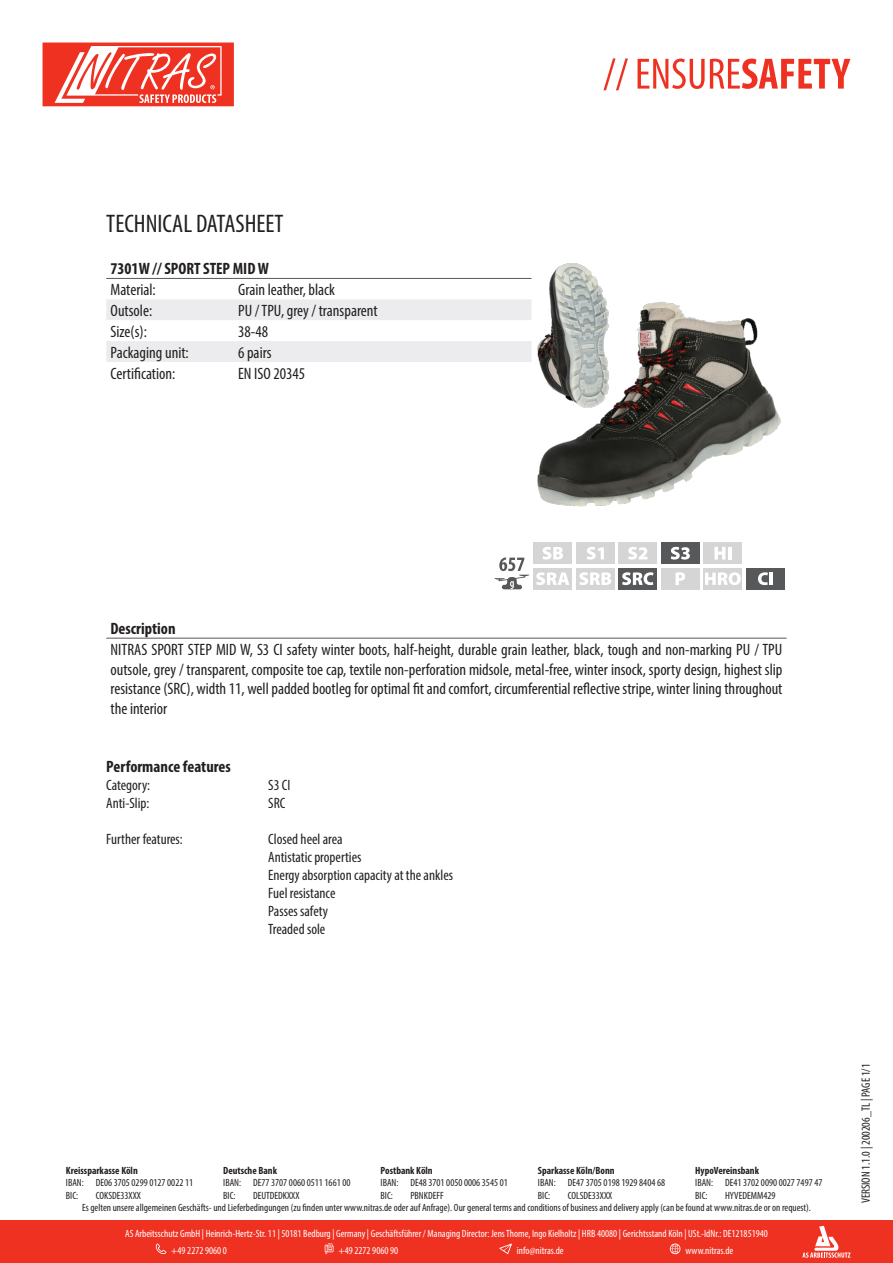
<style>
.page{position:relative;width:893px;height:1263px;background:#fff}
.page>*{position:absolute;margin:0;border:0;box-sizing:border-box;transform-origin:0 0}
.t1{font:condensed 25.5px "Myriad Pro";color:#231f20}
.t2{font:condensed 16.5px/19.8px "Myriad Pro";color:#231f20;text-align:justify}
.t3{font:700 condensed 16.5px "Myriad Pro";color:#231f20}
.t4{font:condensed 15px "Myriad Pro";color:#231f20}
.t5{font:condensed 12px "Myriad Pro";color:#231f20}
.t6{font:condensed 10.5px/12.6px "Myriad Pro";color:#231f20}
.t7{font:condensed 10.5px/17px "Myriad Pro";color:#fff}
.t8{font:700 condensed 10.5px "Myriad Pro";color:#231f20}
</style>
<div class="page">
<svg style="left:603px;top:58px;width:247px;height:32px"></svg>
<svg style="left:43px;top:43px;width:191px;height:63px"></svg>
<div style="left:0;top:1220px;width:893px;height:43px;background:#ef3122"></div>
<svg style="left:802px;top:1226px;width:48px;height:32px"></svg>
<svg style="left:156px;top:1243px;width:10px;height:11px"></svg>
<svg style="left:325px;top:1243px;width:9px;height:11px"></svg>
<svg style="left:499px;top:1243px;width:13px;height:11px"></svg>
<svg style="left:670px;top:1243px;width:10px;height:11px"></svg>
<svg style="left:106px;top:299px;width:425px;height:63px"></svg>
<hr style="left:106px;top:278px;width:128px;height:1px;background:#57585a">
<hr style="left:234px;top:278px;width:297px;height:1px;background:#57585a">
<img style="left:531px;top:263px;width:250px;height:244px">
<svg style="left:494px;top:557px;width:35px;height:32px"></svg>
<div style="left:534px;top:542px;width:38px;height:22px;background:#d5d5d6"></div>
<svg style="left:543px;top:547px;width:20px;height:13px"></svg>
<div style="left:576px;top:542px;width:38px;height:22px;background:#d5d5d6"></div>
<svg style="left:587px;top:547px;width:17px;height:13px"></svg>
<div style="left:619px;top:542px;width:38px;height:22px;background:#d5d5d6"></div>
<svg style="left:628px;top:547px;width:19px;height:13px"></svg>
<div style="left:661px;top:542px;width:38px;height:22px;background:#57585a"></div>
<svg style="left:671px;top:547px;width:19px;height:13px"></svg>
<div style="left:704px;top:542px;width:38px;height:22px;background:#d5d5d6"></div>
<svg style="left:714px;top:547px;width:17px;height:13px"></svg>
<div style="left:534px;top:568px;width:38px;height:21px;background:#d5d5d6"></div>
<svg style="left:536px;top:572px;width:33px;height:13px"></svg>
<div style="left:576px;top:568px;width:38px;height:21px;background:#d5d5d6"></div>
<svg style="left:579px;top:572px;width:32px;height:13px"></svg>
<div style="left:619px;top:568px;width:38px;height:21px;background:#57585a"></div>
<svg style="left:622px;top:572px;width:31px;height:13px"></svg>
<div style="left:661px;top:568px;width:38px;height:21px;background:#d5d5d6"></div>
<svg style="left:675px;top:572px;width:10px;height:13px"></svg>
<div style="left:704px;top:568px;width:38px;height:21px;background:#d5d5d6"></div>
<svg style="left:705px;top:572px;width:36px;height:13px"></svg>
<div style="left:746px;top:568px;width:38px;height:21px;background:#57585a"></div>
<svg style="left:758px;top:572px;width:10px;height:13px"></svg>
<hr style="left:769px;top:572px;width:4px;height:13px;background:#fff">
<hr style="left:106px;top:638px;width:681px;height:1px;background:#57585a">
<p class="t1" style="left:106px;top:208px;width:179px">TECHNICAL DATASHEET</p>
<p class="t3" style="left:111px;top:258px;width:160px">7301W // SPORT STEP MID W</p>
<p class="t2" style="left:111px;top:279px;width:47px">Material:</p>
<p class="t2" style="left:238px;top:279px;width:98px">Grain leather, black</p>
<p class="t2" style="left:111px;top:300px;width:43px">Outsole:</p>
<p class="t2" style="left:238px;top:300px;width:141px">PU / TPU, grey / transparent</p>
<p class="t2" style="left:111px;top:321px;width:38px">Size(s):</p>
<p class="t2" style="left:238px;top:321px;width:32px">38-48</p>
<p class="t2" style="left:111px;top:342px;width:80px">Packaging unit:</p>
<p class="t2" style="left:238px;top:342px;width:35px">6 pairs</p>
<p class="t2" style="left:111px;top:363px;width:66px">Certification:</p>
<p class="t2" style="left:238px;top:363px;width:69px">EN ISO 20345</p>
<p class="t3" style="left:111px;top:618px;width:67px">Description</p>
<p class="t2" style="left:111px;top:639px;width:673px">NITRAS SPORT STEP MID W, S3 CI safety winter boots, half-height, durable grain leather, black, tough and non-marking PU / TPU outsole, grey / transparent, composite toe cap, textile non-perforation midsole, metal-free, winter insock, sporty design, highest slip resistance (SRC), width 11, well padded bootleg for optimal fit and comfort, circumferential reflective stripe, winter lining throughout the interior</p>
<p class="t3" style="left:106px;top:756px;width:126px">Performance features</p>
<p class="t4" style="left:106px;top:776px;width:45px">Category:</p>
<p class="t4" style="left:268px;top:776px;width:24px">S3 CI</p>
<p class="t4" style="left:106px;top:794px;width:45px">Anti-Slip:</p>
<p class="t4" style="left:268px;top:794px;width:19px">SRC</p>
<p class="t4" style="left:106px;top:830px;width:78px">Further features:</p>
<p class="t4" style="left:268px;top:830px;width:76px">Closed heel area</p>
<p class="t4" style="left:268px;top:848px;width:95px">Antistatic properties</p>
<p class="t4" style="left:268px;top:866px;width:186px">Energy absorption capacity at the ankles</p>
<p class="t4" style="left:268px;top:884px;width:69px">Fuel resistance</p>
<p class="t4" style="left:268px;top:902px;width:61px">Passes safety</p>
<p class="t4" style="left:268px;top:920px;width:59px">Treaded sole</p>
<p class="t8" style="left:66px;top:1164px;width:73px">Kreissparkasse Köln</p>
<p class="t8" style="left:223px;top:1164px;width:55px">Deutsche Bank</p>
<p class="t8" style="left:381px;top:1164px;width:54px">Postbank Köln</p>
<p class="t8" style="left:538px;top:1164px;width:78px">Sparkasse Köln/Bonn</p>
<p class="t8" style="left:695px;top:1164px;width:65px">HypoVereinsbank</p>
<p class="t6" style="left:66px;top:1176px;width:19px">IBAN:<br>BIC:</p>
<p class="t6" style="left:96px;top:1176px;width:99px">DE06 3705 0299 0127 0022 11<br>COKSDE33XXX</p>
<p class="t6" style="left:223px;top:1176px;width:19px">IBAN:<br>BIC:</p>
<p class="t6" style="left:253px;top:1176px;width:99px">DE77 3707 0060 0511 1661 00<br>DEUTDEDKXXX</p>
<p class="t6" style="left:381px;top:1176px;width:19px">IBAN:<br>BIC:</p>
<p class="t6" style="left:410px;top:1176px;width:99px">DE48 3701 0050 0006 3545 01<br>PBNKDEFF</p>
<p class="t6" style="left:538px;top:1176px;width:19px">IBAN:<br>BIC:</p>
<p class="t6" style="left:568px;top:1176px;width:99px">DE47 3705 0198 1929 8404 68<br>COLSDE33XXX</p>
<p class="t6" style="left:695px;top:1176px;width:19px">IBAN:<br>BIC:</p>
<p class="t6" style="left:725px;top:1176px;width:99px">DE41 3702 0090 0027 7497 47</p>
<p class="t6" style="left:725px;top:1189px;width:52px">HYVEDEMM429</p>
<p class="t6" style="left:82px;top:1201px;width:730px">Es gelten unsere allgemeinen Geschäfts- und Lieferbedingungen (zu finden unter www.nitras.de oder auf Anfrage). Our general terms and conditions of business and delivery apply (can be found at www.nitras.de or on request).</p>
<p class="t7" style="left:171px;top:1225px;width:598px;text-indent:-46px">AS Arbeitsschutz GmbH | Heinrich-Hertz-Str. 11 | 50181 Bedburg | Germany | Geschäftsführer / Managing Director: Jens Thome, Ingo Kielholtz | HRB 40080 | Gerichtsstand Köln | USt.-IdNr.: DE121851940 +49 2272 9060 0</p>
<p class="t7" style="left:338px;top:1242px;width:61px">+49 2272 9060 90</p>
<p class="t7" style="left:517px;top:1242px;width:48px">info@nitras.de</p>
<p class="t7" style="left:685px;top:1242px;width:49px">www.nitras.de</p>
<p class="t5" style="left:859px;top:1203px;width:141px;rotate:-90deg">VERSION 1.1.0 | 200206_TL | PAGE 1/1</p>
</div>
